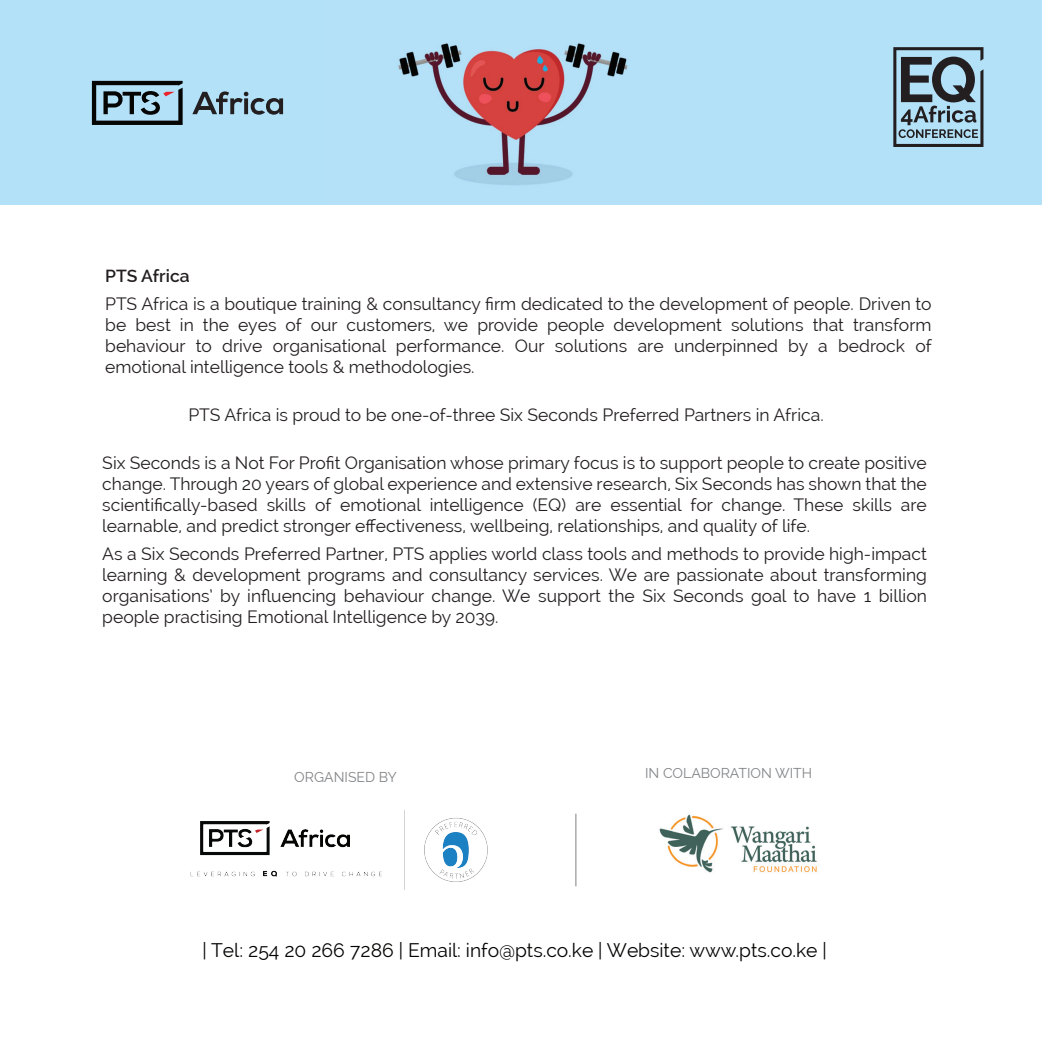
<style>
.page{position:relative;width:1042px;height:1042px;background:#fff}
.page>*{position:absolute;margin:0;border:0;box-sizing:border-box;transform-origin:0 0}
.t1{font:19.25px "Raleway";color:#040503}
.t2{font:17.5px/21px "Raleway";color:#231f20;text-align:justify}
.t3{font:600 17.5px "Raleway";color:#231f20}
.t4{font:14px "Raleway";color:#808285}
</style>
<div class="page">
<div style="left:0;top:0;width:1042px;height:204px;background:#b3e1f8"></div>
<img style="left:398px;top:43px;width:230px;height:142px">
<svg style="left:893px;top:47px;width:90px;height:100px"></svg>
<img style="left:190px;top:810px;width:298px;height:80px">
<img style="left:659px;top:814px;width:158px;height:59px">
<hr style="left:575px;top:814px;width:1px;height:72px;background:#808285">
<svg style="left:92px;top:81px;width:91px;height:44px"></svg>
<svg style="left:192px;top:91px;width:91px;height:24px"></svg>
<p class="t3" style="left:105px;top:265px;width:86px">PTS Africa</p>
<p class="t2" style="left:105px;top:293px;width:828px">PTS Africa is a boutique training &amp; consultancy firm dedicated to the development of people. Driven to be best in the eyes of our customers, we provide people development solutions that transform behaviour to drive organisational performance. Our solutions are underpinned by a bedrock of emotional intelligence tools &amp; methodologies.</p>
<p class="t2" style="left:188px;top:404px;width:637px">PTS Africa is proud to be one-of-three Six Seconds Preferred Partners in Africa.</p>
<p class="t2" style="left:102px;top:452px;width:826px">Six Seconds is a Not For Profit Organisation whose primary focus is to support people to create positive change. Through 20 years of global experience and extensive research, Six Seconds has shown that the scientifically-based skills of emotional intelligence (EQ) are essential for change. These skills are learnable, and predict stronger effectiveness, wellbeing, relationships, and quality of life.</p>
<p class="t2" style="left:102px;top:543px;width:826px">As a Six Seconds Preferred Partner, PTS applies world class tools and methods to provide high-impact learning &amp; development programs and consultancy services. We are passionate about transforming organisations’ by influencing behaviour change. We support the Six Seconds goal to have 1 billion people practising Emotional Intelligence by 2039.</p>
<p class="t4" style="left:294px;top:769px;width:104px">ORGANISED BY</p>
<p class="t4" style="left:645px;top:765px;width:169px">IN COLABORATION WITH</p>
<p class="t1" style="left:202px;top:938px;width:626px">| Tel: 254 20 266 7286 | Email: info@pts.co.ke | Website: www.pts.co.ke |</p>
</div>
